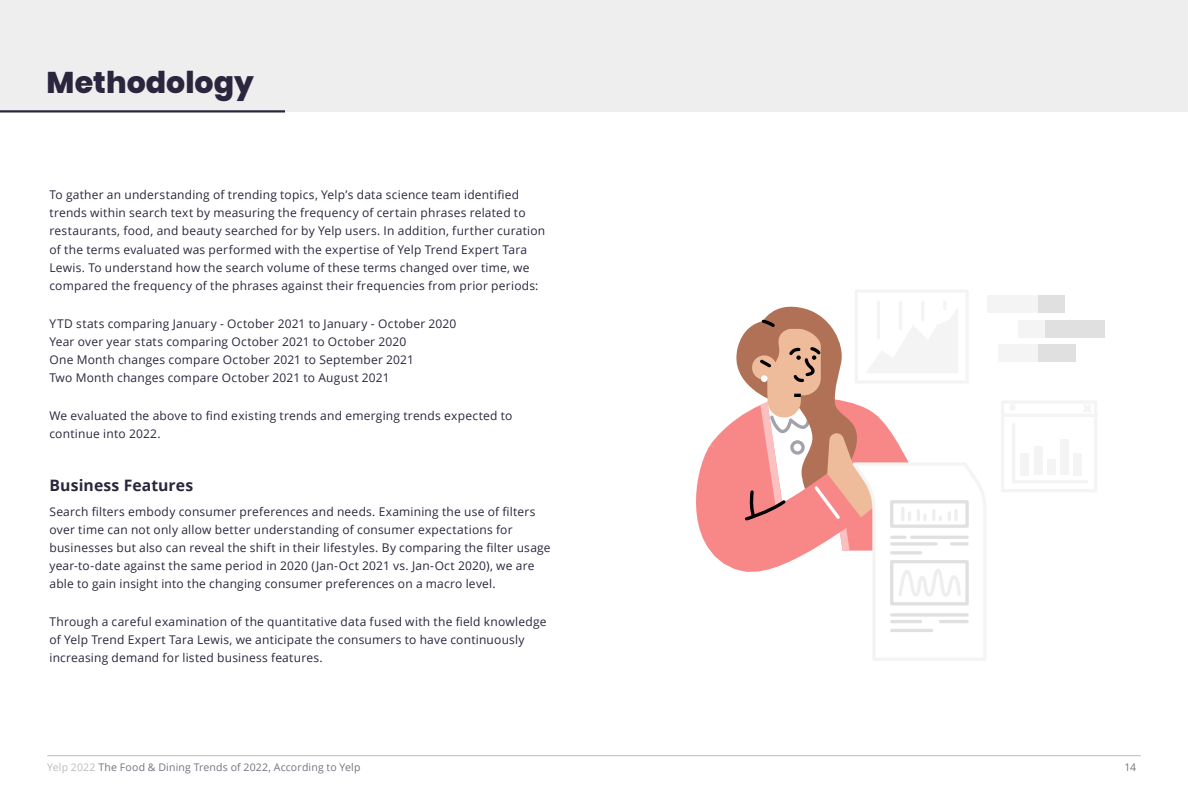
<style>
.page{position:relative;width:1188px;height:809px;background:#fff}
.page>*{position:absolute;margin:0;border:0;box-sizing:border-box;transform-origin:0 0}
.headline{font:800 30px "Poppins";color:#2b263d}
.subhead{font:700 15.75px "Open Sans";letter-spacing:.005em;color:#2b263d}
.subhead-2{font:12px/18px "Open Sans";letter-spacing:.02em;color:#2b263d}
.t1{font:10.5px "Open Sans";letter-spacing:.02em;color:#757380}
.s1{color:#babac2}
</style>
<div class="page">
<hr style="left:47px;top:755px;width:1094px;height:1px;background:#babac2">
<div style="left:0;top:0;width:1188px;height:111px;background:#efeeef"></div>
<hr style="left:0;top:110px;width:285px;height:2px;background:#2b263d">
<div style="left:1001px;top:400px;width:96px;height:92px;border:3px solid #f4f4f5"></div>
<div style="left:987px;top:295px;width:71px;height:18px;background:#f4f4f5"></div>
<div style="left:1038px;top:295px;width:27px;height:18px;background:#e0e0e1"></div>
<div style="left:1018px;top:320px;width:36px;height:17px;background:#f4f4f5"></div>
<div style="left:1045px;top:320px;width:60px;height:17px;background:#e0e0e1"></div>
<div style="left:998px;top:344px;width:76px;height:18px;background:#f4f4f5"></div>
<div style="left:1038px;top:344px;width:38px;height:18px;background:#e0e0e1"></div>
<svg style="left:1012px;top:423px;width:76px;height:60px"></svg>
<div style="left:1020px;top:453px;width:9px;height:22px;background:#f4f4f5"></div>
<div style="left:1034px;top:446px;width:8px;height:29px;background:#f4f4f5"></div>
<div style="left:1047px;top:459px;width:9px;height:16px;background:#f4f4f5"></div>
<div style="left:1060px;top:439px;width:9px;height:36px;background:#f4f4f5"></div>
<div style="left:1074px;top:453px;width:8px;height:22px;background:#f4f4f5"></div>
<div style="left:855px;top:289px;width:114px;height:94px;border:3px solid #f4f4f5"></div>
<hr style="left:1003px;top:413px;width:95px;height:4px;background:#f4f4f5">
<div style="left:1009px;top:404px;width:7px;height:7px;background:#f4f4f5;border-radius:50%"></div>
<svg style="left:1080px;top:401px;width:15px;height:12px"></svg>
<svg style="left:696px;top:299px;width:290px;height:362px"></svg>
<p class="headline" style="left:46px;top:65px;width:209px">Methodology</p>
<p class="subhead-2" style="left:49px;top:186px;width:497px">To gather an understanding of trending topics, Yelp’s data science team identified trends within search text by measuring the frequency of certain phrases related to restaurants, food, and beauty searched for by Yelp users. In addition, further curation of the terms evaluated was performed with the expertise of Yelp Trend Expert Tara Lewis. To understand how the search volume of these terms changed over time, we compared the frequency of the phrases against their frequencies from prior periods:</p>
<p class="subhead-2" style="left:49px;top:314px;width:409px">YTD stats comparing January - October 2021 to January - October 2020<br>Year over year stats comparing October 2021 to October 2020<br>One Month changes compare October 2021 to September 2021<br>Two Month changes compare October 2021 to August 2021</p>
<p class="subhead-2" style="left:49px;top:406px;width:464px">We evaluated the above to find existing trends and emerging trends expected to continue into 2022.</p>
<p class="subhead" style="left:49px;top:474px;width:145px">Business Features</p>
<p class="subhead-2" style="left:49px;top:502px;width:503px">Search filters embody consumer preferences and needs. Examining the use of filters over time can not only allow better understanding of consumer expectations for businesses but also can reveal the shift in their lifestyles. By comparing the filter usage year-to-date against the same period in 2020 (Jan-Oct 2021 vs. Jan-Oct 2020), we are able to gain insight into the changing consumer preferences on a macro level.</p>
<p class="subhead-2" style="left:49px;top:612px;width:499px">Through a careful examination of the quantitative data fused with the field knowledge of Yelp Trend Expert Tara Lewis, we anticipate the consumers to have continuously increasing demand for listed business features.</p>
<p class="t1" style="left:47px;top:760px;width:315px"><span class="s1">Yelp 2022</span> The Food &amp; Dining Trends of 2022, According to Yelp</p>
<p class="t1" style="left:1124px;top:760px;width:13px">14</p>
</div>
